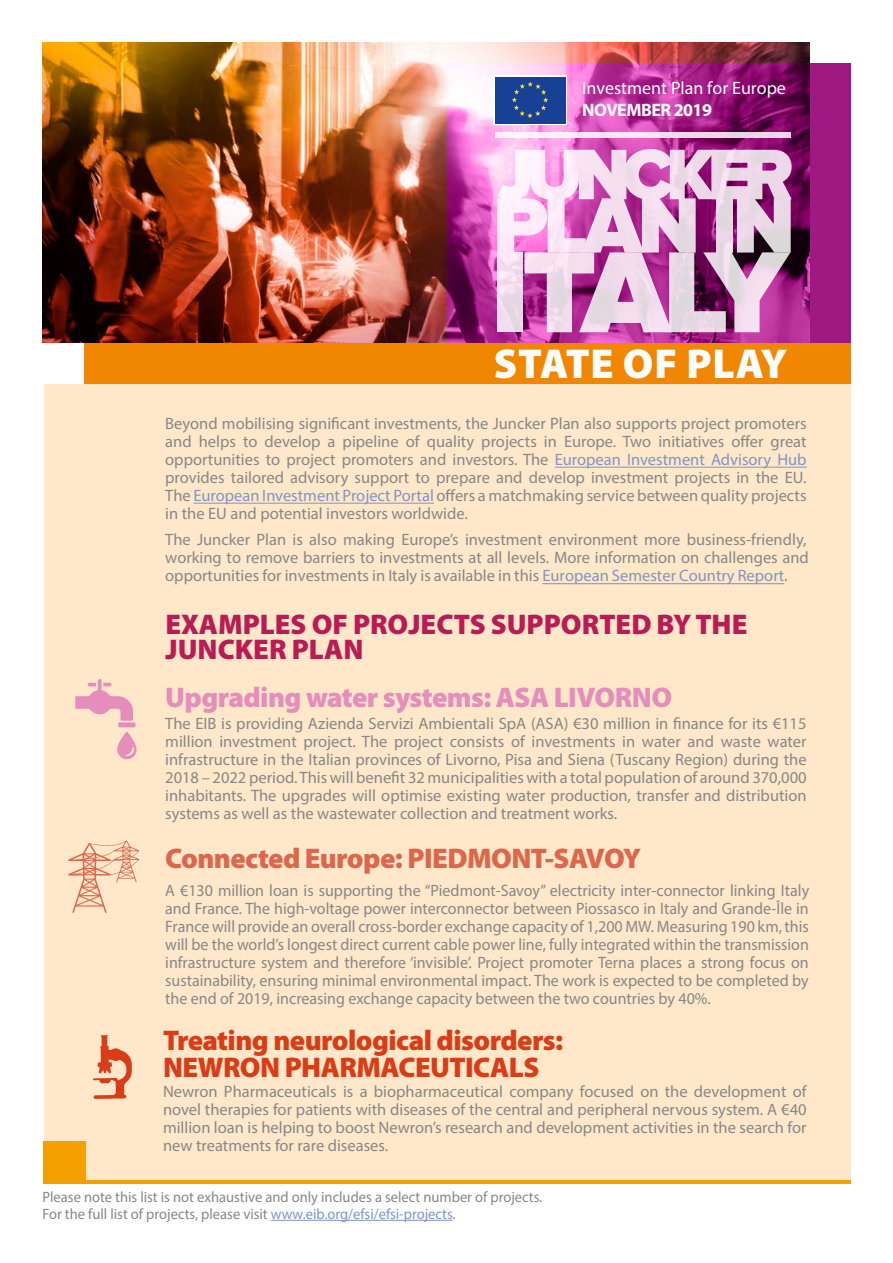
<style>
.page{position:relative;width:893px;height:1263px;background:#fff}
.page>*{position:absolute;margin:0;border:0;box-sizing:border-box;transform-origin:0 0}
.t1{font:900 119.85px "Proxima Nova";letter-spacing:-.09em;color:#fff;scale:1.04 1}
.t2{font:900 81.3px "Proxima Nova";letter-spacing:-.06em;color:#fff}
.t3{font:900 74.1px "Proxima Nova";letter-spacing:-.11em;color:#fff}
.t4{font:900 42px "Myriad Pro";letter-spacing:.02em;color:#fff}
.t5{font:900 28.5px/27px "Myriad Pro";letter-spacing:-.02em;color:#d93c16}
.t6{font:900 28.5px/25.5px "Myriad Pro";color:#b91b54}
.t7{font:900 28.5px "Myriad Pro";letter-spacing:-.02em;color:#e58ebb}
.t8{font:900 28.5px "Myriad Pro";letter-spacing:-.02em;color:#dc674c}
.t9{font:18px "Myriad Pro";color:#fff}
.t10{font:700 18px "Myriad Pro";letter-spacing:-.03em;color:#fff}
.t11{font:16.5px/18px "Myriad Pro";color:#878787;text-align:justify}
.t12{font:15px/16.5px "Myriad Pro";color:#878787}
.s1{color:#8194c3}
</style>
<div class="page">
<div style="left:84px;top:343px;width:766px;height:56px;background:#f18700"></div>
<div style="left:44px;top:384px;width:806px;height:800px;background:#fee8c9"></div>
<hr style="left:271px;top:1220px;width:182px;height:1px;background:#8194c3">
<img style="left:43px;top:43px;width:766px;height:300px">
<svg style="left:447px;top:64px;width:403px;height:279px"></svg>
<hr style="left:44px;top:1180px;width:806px;height:4px;background:#f6a000">
<div style="left:44px;top:1141px;width:42px;height:43px;background:#f6a000"></div>
<div style="left:493px;top:75px;width:74px;height:50px;background:linear-gradient(to right,#164194,#164194)"></div>
<div style="left:495px;top:77px;width:70px;height:46px;background:#164194"></div>
<svg style="left:512px;top:82px;width:36px;height:36px"></svg>
<svg style="left:117px;top:732px;width:20px;height:27px"></svg>
<svg style="left:75px;top:679px;width:58px;height:42px"></svg>
<div style="left:118px;top:722px;width:18px;height:5px;background:#e58ebb"></div>
<svg style="left:496px;top:132px;width:295px;height:5px"></svg>
<hr style="left:542px;top:583px;width:242px;height:1px;background:#8194c3">
<hr style="left:193px;top:503px;width:241px;height:1px;background:#8194c3">
<hr style="left:555px;top:467px;width:252px;height:1px;background:#8194c3">
<svg style="left:93px;top:1035px;width:39px;height:64px"></svg>
<svg style="left:68px;top:840px;width:71px;height:73px"></svg>
<p class="t9" style="left:582px;top:77px;width:205px">Investment Plan for Europe</p>
<p class="t10" style="left:582px;top:98px;width:131px">NOVEMBER 2019</p>
<h3 class="t3" style="left:497px;top:132px;width:298px">JUNCKER</h3>
<h2 class="t2" style="left:493px;top:179px;width:304px">PLAN IN</h2>
<h1 class="t1" style="left:491px;top:223px;width:287px">ITALY</h1>
<h3 class="t4" style="left:494px;top:339px;width:295px">STATE OF PLAY</h3>
<p class="t11" style="left:165px;top:414px;width:643px">Beyond mobilising significant investments, the Juncker Plan also supports project promoters and helps to develop a pipeline of quality projects in Europe. Two initiatives offer great opportunities to project promoters and investors. The <span class="s1">European Investment Advisory Hub </span>provides tailored advisory support to prepare and develop investment projects in the EU.<br>The <span class="s1">European Investment Project Portal</span> offers a matchmaking service between quality projects in the EU and potential investors worldwide.</p>
<p class="t11" style="left:165px;top:530px;width:645px;text-align:left">The Juncker Plan is also making Europe’s investment environment more business-friendly, working to remove barriers to investments at all levels. More information on challenges and opportunities for investments in Italy is available in this <span class="s1">European Semester Country Report</span>.</p>
<h3 class="t6" style="left:166px;top:612px;width:583px">EXAMPLES OF PROJECTS SUPPORTED BY THE<br>JUNCKER PLAN</h3>
<h3 class="t7" style="left:165px;top:681px;width:508px">Upgrading water systems: ASA LIVORNO</h3>
<p class="t11" style="left:165px;top:714px;width:643px">The EIB is providing Azienda Servizi Ambientali SpA (ASA) €30 million in finance for its €115 million investment project. The project consists of investments in water and waste water infrastructure in the Italian provinces of Livorno, Pisa and Siena (Tuscany Region) during the 2018 – 2022 period. This will benefit 32 municipalities with a total population of around 370,000 inhabitants. The upgrades will optimise existing water production, transfer and distribution systems as well as the wastewater collection and treatment works.</p>
<h3 class="t8" style="left:165px;top:842px;width:477px">Connected Europe: PIEDMONT-SAVOY</h3>
<p class="t11" style="left:165px;top:881px;width:645px">A €130 million loan is supporting the “Piedmont-Savoy” electricity inter-connector linking Italy and France. The high-voltage power interconnector between Piossasco in Italy and Grande-Île in France will provide an overall cross-border exchange capacity of 1,200 MW. Measuring 190 km, this will be the world’s longest direct current cable power line, fully integrated within the transmission infrastructure system and therefore ‘invisible’. Project promoter Terna places a strong focus on sustainability, ensuring minimal environmental impact. The work is expected to be completed by the end of 2019, increasing exchange capacity between the two countries by 40%.</p>
<h3 class="t5" style="left:163px;top:1028px;width:402px">Treating neurological disorders:<br>NEWRON PHARMACEUTICALS</h3>
<p class="t11" style="left:163px;top:1082px;width:645px">Newron Pharmaceuticals is a biopharmaceutical company focused on the development of novel therapies for patients with diseases of the central and peripheral nervous system. A €40 million loan is helping to boost Newron’s research and development activities in the search for new treatments for rare diseases.</p>
<p class="t12" style="left:43px;top:1189px;width:501px">Please note this list is not exhaustive and only includes a select number of projects.<br>For the full list of projects, please visit <span class="s1">www.eib.org/efsi/efsi-projects</span>.</p>
</div>
